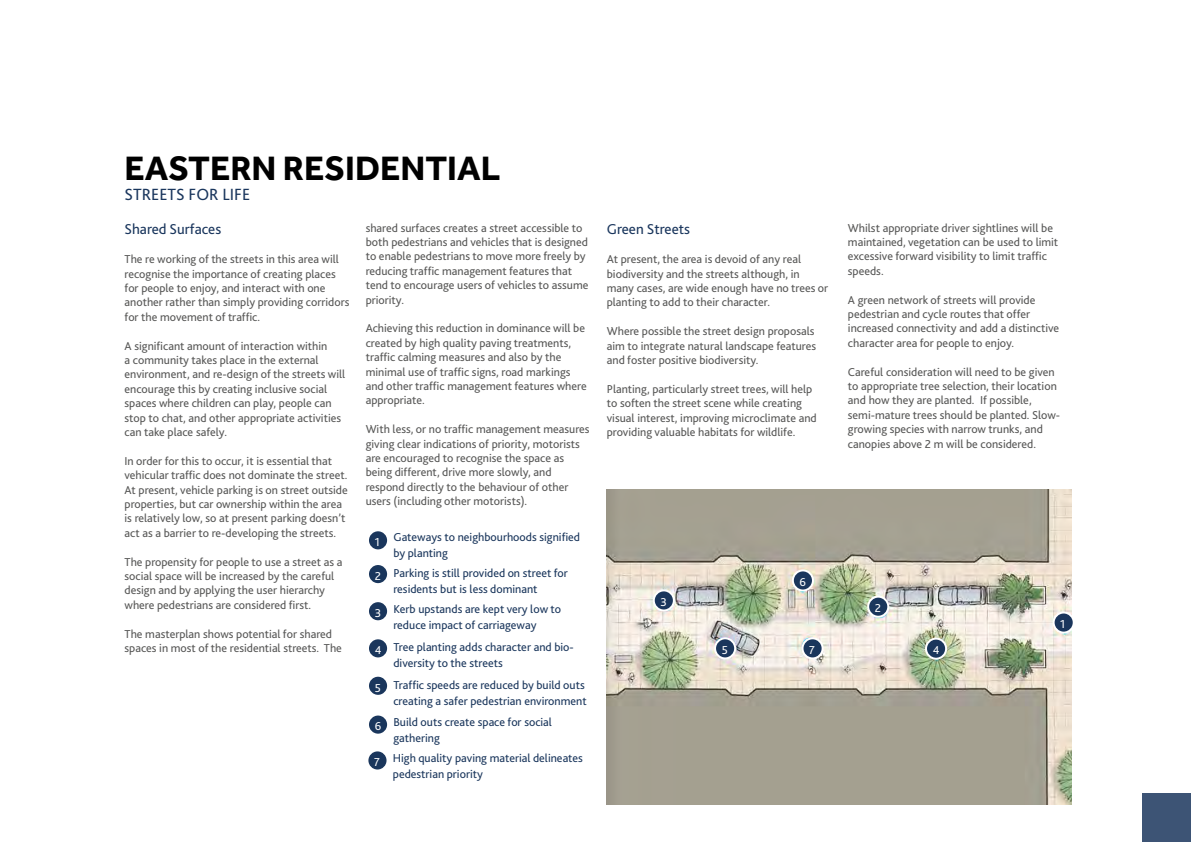
<style>
.page{position:relative;width:1191px;height:842px;background:#fff}
.page>*{position:absolute;margin:0;border:0;box-sizing:border-box;transform-origin:0 0}
.t1{font:700 35px "Effra";color:#000}
.t2{font:17px "Bliss 2";color:#1a365d}
.t3{font:15px "Bliss 2";color:#1a365d}
.t4{font:12px/14.4px "Bliss 2";color:#575756}
.t5{font:12px/16px "Bliss 2";color:#1a365c}
.t6{font:12px "Bliss 2";color:#fff}
</style>
<div class="page">
<img style="left:606px;top:490px;width:465px;height:314px">
<div style="left:1053px;top:612px;width:20px;height:21px;background:#1a365c;border-radius:50%"></div>
<div style="left:1052px;top:611px;width:22px;height:23px;border:2px solid #fff;border-radius:50%"></div>
<div style="left:868px;top:597px;width:20px;height:20px;background:#1a365c;border-radius:50%"></div>
<div style="left:867px;top:596px;width:22px;height:22px;border:2px solid #fff;border-radius:50%"></div>
<div style="left:368px;top:530px;width:20px;height:20px;background:#1a365c;border-radius:50%"></div>
<div style="left:367px;top:529px;width:22px;height:22px;border:2px solid #fff;border-radius:50%"></div>
<div style="left:368px;top:601px;width:20px;height:20px;background:#1a365c;border-radius:50%"></div>
<div style="left:367px;top:600px;width:22px;height:22px;border:2px solid #fff;border-radius:50%"></div>
<div style="left:368px;top:638px;width:20px;height:20px;background:#1a365c;border-radius:50%"></div>
<div style="left:367px;top:637px;width:22px;height:22px;border:2px solid #fff;border-radius:50%"></div>
<div style="left:368px;top:676px;width:20px;height:20px;background:#1a365c;border-radius:50%"></div>
<div style="left:367px;top:675px;width:22px;height:22px;border:2px solid #fff;border-radius:50%"></div>
<div style="left:368px;top:714px;width:20px;height:21px;background:#1a365c;border-radius:50%"></div>
<div style="left:367px;top:713px;width:22px;height:23px;border:2px solid #fff;border-radius:50%"></div>
<div style="left:367px;top:750px;width:20px;height:20px;background:#1a365c;border-radius:50%"></div>
<div style="left:366px;top:749px;width:22px;height:22px;border:2px solid #fff;border-radius:50%"></div>
<div style="left:368px;top:564px;width:20px;height:20px;background:#1a365c;border-radius:50%"></div>
<div style="left:367px;top:563px;width:22px;height:22px;border:2px solid #fff;border-radius:50%"></div>
<div style="left:654px;top:590px;width:20px;height:20px;background:#1a365c;border-radius:50%"></div>
<div style="left:653px;top:589px;width:22px;height:22px;border:2px solid #fff;border-radius:50%"></div>
<div style="left:926px;top:639px;width:20px;height:20px;background:#1a365c;border-radius:50%"></div>
<div style="left:925px;top:638px;width:22px;height:22px;border:2px solid #fff;border-radius:50%"></div>
<div style="left:715px;top:638px;width:20px;height:20px;background:#1a365c;border-radius:50%"></div>
<div style="left:714px;top:637px;width:22px;height:22px;border:2px solid #fff;border-radius:50%"></div>
<div style="left:793px;top:570px;width:20px;height:20px;background:#1a365c;border-radius:50%"></div>
<div style="left:792px;top:569px;width:22px;height:22px;border:2px solid #fff;border-radius:50%"></div>
<div style="left:802px;top:638px;width:20px;height:20px;background:#1a365c;border-radius:50%"></div>
<div style="left:801px;top:637px;width:22px;height:22px;border:2px solid #fff;border-radius:50%"></div>
<div style="left:1142px;top:794px;width:49px;height:48px;background:#3d5475"></div>
<h1 class="t1" style="left:125px;top:147px;width:377px">EASTERN RESIDENTIAL</h1>
<h2 class="t2" style="left:125px;top:183px;width:127px">STREETS FOR LIFE</h2>
<p class="t3" style="left:125px;top:220px;width:98px">Shared Surfaces</p>
<p class="t4" style="left:125px;top:252px;width:226px">The re working of the streets in this area will recognise the importance of creating places for people to enjoy, and interact with one another rather than simply providing corridors for the movement of traffic.</p>
<p class="t4" style="left:125px;top:338px;width:222px">A significant amount of interaction within<br>a community takes place in the external environment, and re-design of the streets will encourage this by creating inclusive social spaces where children can play, people can stop to chat, and other appropriate activities can take place safely.</p>
<p class="t4" style="left:125px;top:453px;width:225px">In order for this to occur, it is essential that vehicular traffic does not dominate the street.<br>At present, vehicle parking is on street outside properties, but car ownership within the area is relatively low, so at present parking doesn’t act as a barrier to re-developing the streets.</p>
<p class="t4" style="left:125px;top:554px;width:219px">The propensity for people to use a street as a social space will be increased by the careful design and by applying the user hierarchy where pedestrians are considered first.</p>
<p class="t4" style="left:125px;top:626px;width:219px">The masterplan shows potential for shared spaces in most of the residential streets. The</p>
<p class="t4" style="left:366px;top:220px;width:224px">shared surfaces creates a street accessible to both pedestrians and vehicles that is designed to enable pedestrians to move more freely by reducing traffic management features that tend to encourage users of vehicles to assume priority.</p>
<p class="t4" style="left:366px;top:321px;width:222px">Achieving this reduction in dominance will be created by high quality paving treatments, traffic calming measures and also by the minimal use of traffic signs, road markings and other traffic management features where appropriate.</p>
<p class="t4" style="left:366px;top:422px;width:225px">With less, or no traffic management measures giving clear indications of priority, motorists are encouraged to recognise the space as being different, drive more slowly, and respond directly to the behaviour of other users (including other motorists).</p>
<p class="t6" style="left:375px;top:535px;width:7px">1</p>
<p class="t6" style="left:375px;top:568px;width:8px">2</p>
<p class="t6" style="left:375px;top:606px;width:8px">3</p>
<p class="t6" style="left:375px;top:643px;width:8px">4</p>
<p class="t6" style="left:375px;top:680px;width:8px">5</p>
<p class="t6" style="left:375px;top:719px;width:8px">6</p>
<p class="t6" style="left:374px;top:755px;width:7px">7</p>
<p class="t5" style="left:393px;top:529px;width:188px">Gateways to neighbourhoods signified by planting</p>
<p class="t5" style="left:393px;top:565px;width:176px">Parking is still provided on street for residents but is less dominant</p>
<p class="t5" style="left:393px;top:601px;width:169px">Kerb upstands are kept very low to reduce impact of carriageway</p>
<p class="t5" style="left:393px;top:639px;width:182px">Tree planting adds character and bio&shy;diversity to the streets</p>
<p class="t5" style="left:393px;top:677px;width:195px">Traffic speeds are reduced by build outs creating a safer pedestrian environment</p>
<p class="t5" style="left:393px;top:713px;width:160px">Build outs create space for social gathering</p>
<p class="t5" style="left:393px;top:749px;width:192px">High quality paving material delineates pedestrian priority</p>
<p class="t3" style="left:607px;top:220px;width:85px">Green Streets</p>
<p class="t4" style="left:607px;top:252px;width:223px">At present, the area is devoid of any real biodiversity and the streets although, in many cases, are wide enough have no trees or planting to add to their character.</p>
<p class="t4" style="left:607px;top:324px;width:211px">Where possible the street design proposals aim to integrate natural landscape features and foster positive biodiversity.</p>
<p class="t4" style="left:607px;top:381px;width:211px">Planting, particularly street trees, will help to soften the street scene while creating visual interest, improving microclimate and providing valuable habitats for wildlife.</p>
<p class="t4" style="left:848px;top:220px;width:212px">Whilst appropriate driver sightlines will be maintained, vegetation can be used to limit excessive forward visibility to limit traffic speeds.</p>
<p class="t4" style="left:848px;top:292px;width:213px">A green network of streets will provide pedestrian and cycle routes that offer increased connectivity and add a distinctive character area for people to enjoy.</p>
<p class="t4" style="left:848px;top:364px;width:214px">Careful consideration will need to be given to appropriate tree selection, their location and how they are planted. If possible, semi-mature trees should be planted. Slow&shy;growing species with narrow trunks, and canopies above 2 m will be considered.</p>
<p class="t6" style="left:660px;top:595px;width:8px">3</p>
<p class="t6" style="left:799px;top:575px;width:8px">6</p>
<p class="t6" style="left:875px;top:601px;width:8px">2</p>
<p class="t6" style="left:1060px;top:617px;width:7px">1</p>
<p class="t6" style="left:721px;top:643px;width:8px">5</p>
<p class="t6" style="left:932px;top:643px;width:8px">4</p>
<p class="t6" style="left:809px;top:643px;width:7px">7</p>
</div>
